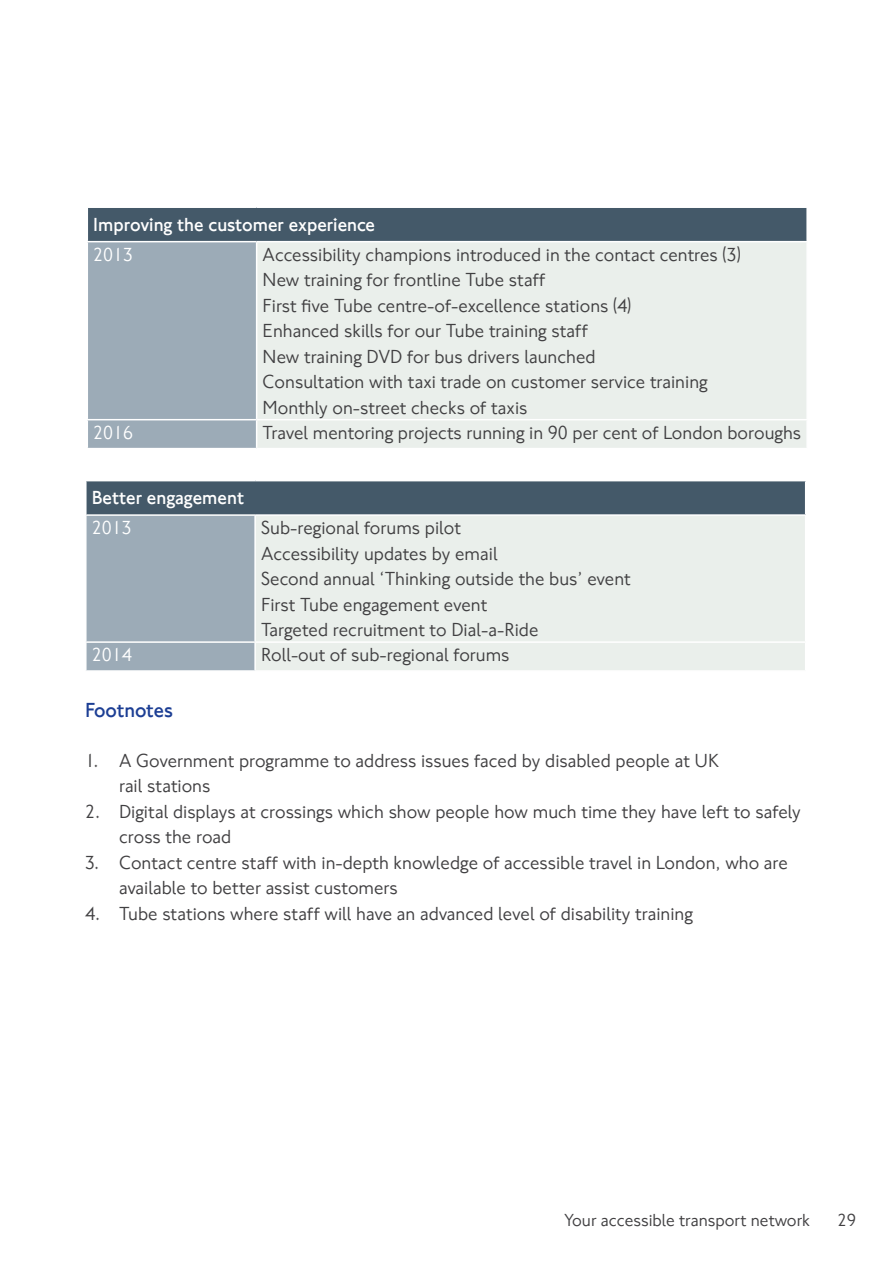
<style>
.page{position:relative;width:893px;height:1263px;background:#fff}
.page>*{position:absolute;margin:0;border:0;box-sizing:border-box;transform-origin:0 0}
.t1{font:700 21px "NJ Font";letter-spacing:-.005em;color:#1c3e94}
.t2{font:19.5px/25.5px "NJ Font";color:#414042}
.t3{font:700 19.5px "NJ Font";color:#fff}
.t4{font:19.5px "NJ Font";color:#fff}
.t5{font:18px "NJ Font";color:#414042}
</style>
<div class="page">
<div style="left:87px;top:207px;width:720px;height:35px;background:#445969"></div>
<div style="left:257px;top:242px;width:549px;height:206px;background:#eaefeb"></div>
<hr style="left:257px;top:419px;width:551px;height:1px;background:#fff">
<hr style="left:806px;top:208px;width:2px;height:33px;background:#fff">
<hr style="left:87px;top:206px;width:170px;height:2px;background:#fff">
<hr style="left:87px;top:208px;width:1px;height:33px;background:#fff">
<hr style="left:257px;top:206px;width:551px;height:2px;background:#fff">
<hr style="left:87px;top:241px;width:170px;height:1px;background:#fff">
<hr style="left:257px;top:241px;width:551px;height:1px;background:#fff">
<div style="left:87px;top:242px;width:170px;height:206px;background:#9cabb7"></div>
<div style="left:86px;top:481px;width:720px;height:34px;background:#445969"></div>
<div style="left:87px;top:516px;width:167px;height:154px;background:#9cabb7"></div>
<div style="left:256px;top:516px;width:549px;height:154px;background:#eaefeb"></div>
<hr style="left:255px;top:641px;width:551px;height:2px;background:#fff">
<hr style="left:805px;top:481px;width:1px;height:33px;background:#fff">
<hr style="left:85px;top:481px;width:2px;height:33px;background:#fff">
<hr style="left:85px;top:514px;width:170px;height:2px;background:#fff">
<hr style="left:255px;top:514px;width:551px;height:2px;background:#fff">
<hr style="left:85px;top:641px;width:170px;height:2px;background:#fff">
<p class="t3" style="left:93px;top:213px;width:283px">Improving the customer experience</p>
<p class="t4" style="left:93px;top:242px;width:42px">2013</p>
<p class="t2" style="left:263px;top:242px;width:480px">Accessibility champions introduced in the contact centres (3)<br>New training for frontline Tube staff<br>First five Tube centre-of-excellence stations (4)<br>Enhanced skills for our Tube training staff<br>New training DVD for bus drivers launched<br>Consultation with taxi trade on customer service training Monthly on-street checks of taxis</p>
<p class="t4" style="left:93px;top:420px;width:42px">2016</p>
<p class="t2" style="left:263px;top:420px;width:540px">Travel mentoring projects running in 90 per cent of London boroughs</p>
<p class="t3" style="left:92px;top:486px;width:154px">Better engagement</p>
<p class="t4" style="left:92px;top:516px;width:42px">2013</p>
<p class="t2" style="left:261px;top:515px;width:371px">Sub-regional forums pilot<br>Accessibility updates by email<br>Second annual ‘Thinking outside the bus’ event First Tube engagement event<br>Targeted recruitment to Dial-a-Ride</p>
<p class="t4" style="left:92px;top:643px;width:42px">2014</p>
<p class="t2" style="left:261px;top:642px;width:250px">Roll-out of sub-regional forums</p>
<p class="t1" style="left:85px;top:697px;width:89px">Footnotes</p>
<p class="t2" style="left:119px;top:748px;width:602px;text-indent:-34px">1. A Government programme to address issues faced by disabled people at UK rail stations</p>
<p class="t2" style="left:119px;top:799px;width:683px;text-indent:-34px">2. Digital displays at crossings which show people how much time they have left to safely cross the road</p>
<p class="t2" style="left:119px;top:850px;width:670px;text-indent:-34px">3. Contact centre staff with in-depth knowledge of accessible travel in London, who are available to better assist customers</p>
<p class="t2" style="left:85px;top:901px;width:609px">4. Tube stations where staff will have an advanced level of disability training</p>
<p class="t5" style="left:564px;top:1209px;width:248px">Your accessible transport network</p>
<p class="t5" style="left:837px;top:1209px;width:20px">29</p>
</div>
